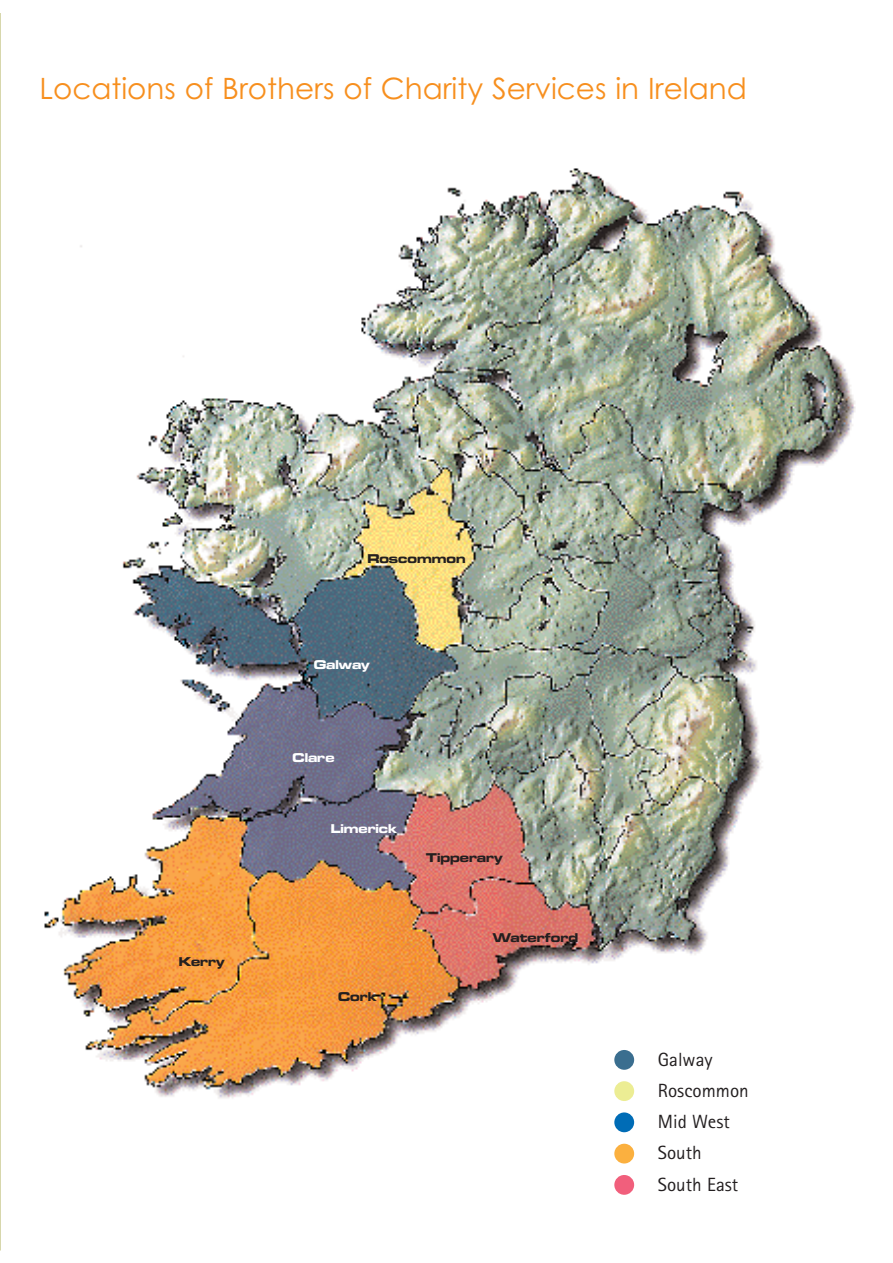
<style>
.page{position:relative;width:893px;height:1263px;background:#fff}
.page>*{position:absolute;margin:0;border:0;box-sizing:border-box;transform-origin:0 0}
.t1{font:29.4px "Century Gothic";color:#f78f1e}
.t2{font:19.05px/31.2px "Rotis Sans Serif";color:#231f20}
.t3{font:13.2px "Microgramma D Bold Exte";color:#231f20}
.t4{font:13.2px "Microgramma D Bold Exte";color:#fff}
</style>
<div class="page">
<hr style="left:0;top:13px;width:1px;height:1238px;background:#d7d7ac">
<img style="left:44px;top:168px;width:812px;height:977px">
<div style="left:614px;top:1050px;width:20px;height:20px;background:#3a6e8f;border-radius:50%"></div>
<div style="left:614px;top:1081px;width:20px;height:20px;background:#eced94;border-radius:50%"></div>
<div style="left:614px;top:1112px;width:20px;height:20px;background:#006cb6;border-radius:50%"></div>
<div style="left:614px;top:1144px;width:20px;height:20px;background:#fbb03f;border-radius:50%"></div>
<div style="left:614px;top:1175px;width:20px;height:20px;background:#f15f7c;border-radius:50%"></div>
<p class="t1" style="left:39px;top:71px;width:709px">Locations of Brothers of Charity Services in Ireland</p>
<p class="t3" style="left:367px;top:551px;width:100px">Roscommon</p>
<p class="t4" style="left:314px;top:657px;width:58px">Galway</p>
<p class="t4" style="left:293px;top:750px;width:43px">Clare</p>
<p class="t3" style="left:179px;top:953px;width:48px">Kerry</p>
<p class="t4" style="left:331px;top:820px;width:68px">Limerick</p>
<p class="t3" style="left:338px;top:989px;width:40px">Cork</p>
<p class="t3" style="left:426px;top:850px;width:78px">Tipperary</p>
<p class="t3" style="left:493px;top:929px;width:87px">Waterford</p>
<p class="t2" style="left:658px;top:1045px;width:92px">Galway<br>Roscommon<br>Mid West<br>South<br>South East</p>
</div>
